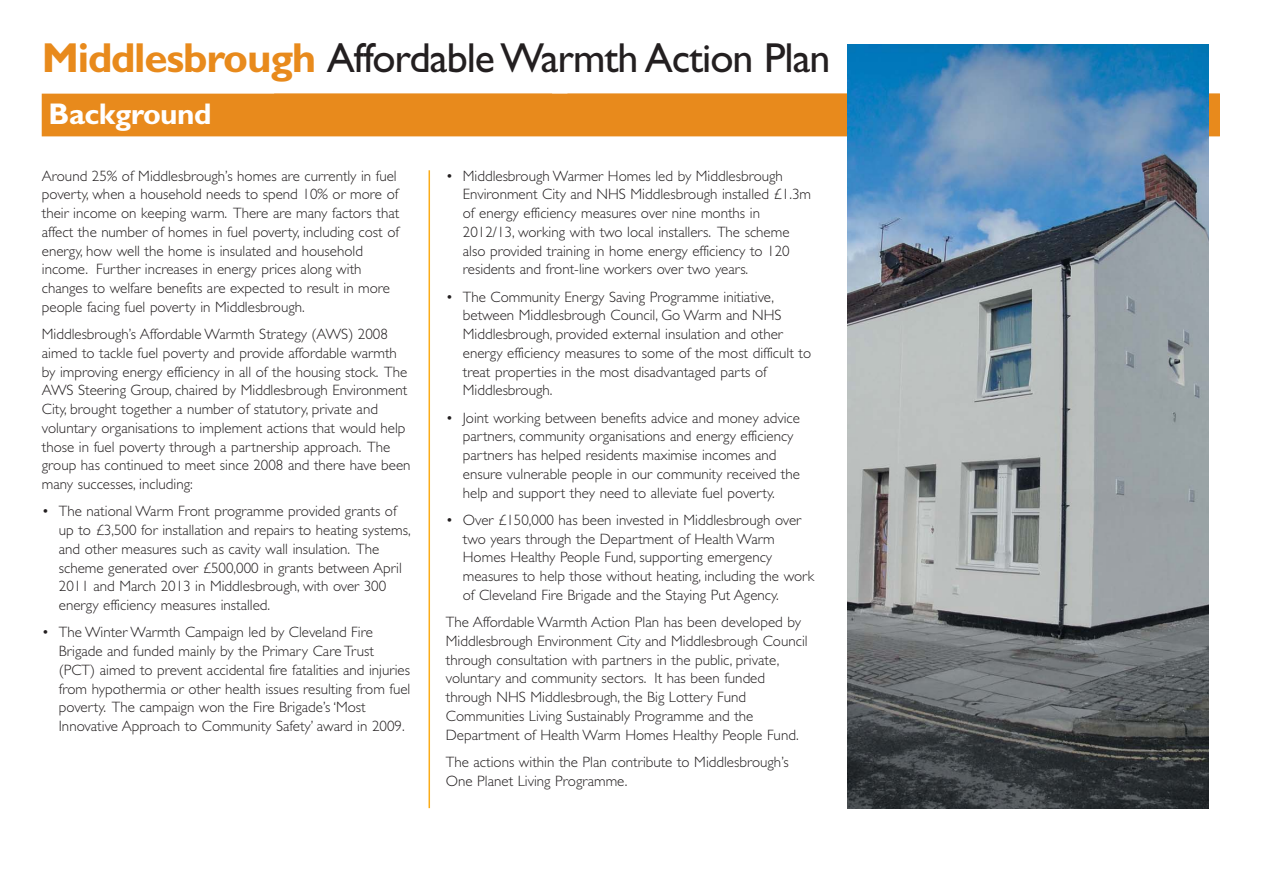
<style>
.page{position:relative;width:1263px;height:893px;background:#fff}
.page>*{position:absolute;margin:0;border:0;box-sizing:border-box;transform-origin:0 0}
.t1{font:42px "Gill Sans";letter-spacing:-.025em;color:#231f20}
.t2{font:700 30px "Gill Sans";letter-spacing:-.015em;color:#fff}
.t3{font:300 15px/18.8px "Gill Sans";color:#231f20}
.s1{font-weight:700;color:#e88a1c}
</style>
<div class="page">
<div style="left:42px;top:94px;width:1177px;height:42px;background:#e88a1c"></div>
<img style="left:848px;top:44px;width:361px;height:764px">
<hr style="left:428px;top:170px;width:2px;height:638px;background:#fbac18">
<h1 class="t1" style="left:42px;top:43px;width:790px"><span class="s1">Middlesbrough</span> Affordable Warmth Action Plan</h1>
<h2 class="t2" style="left:49px;top:103px;width:165px">Background</h2>
<p class="t3" style="left:42px;top:168px;width:359px">Around 25% of Middlesbrough’s homes are currently in fuel poverty, when a household needs to spend 10% or more of their income on keeping warm. There are many factors that affect the number of homes in fuel poverty, including cost of energy, how well the home is insulated and household income. Further increases in energy prices along with changes to welfare benefits are expected to result in more people facing fuel poverty in Middlesbrough.</p>
<p class="t3" style="left:42px;top:326px;width:370px">Middlesbrough’s Affordable Warmth Strategy (AWS) 2008 aimed to tackle fuel poverty and provide affordable warmth by improving energy efficiency in all of the housing stock. The AWS Steering Group, chaired by Middlesbrough Environment City, brought together a number of statutory, private and voluntary organisations to implement actions that would help those in fuel poverty through a partnership approach. The group has continued to meet since 2008 and there have been many successes, including:</p>
<p class="t3" style="left:59px;top:504px;width:353px;text-indent:-17px">• The national Warm Front programme provided grants of up to £3,500 for installation and repairs to heating systems, and other measures such as cavity wall insulation. The scheme generated over £500,000 in grants between April 2011 and March 2013 in Middlesbrough, with over 300 energy efficiency measures installed.</p>
<p class="t3" style="left:59px;top:625px;width:353px;text-indent:-17px">• The Winter Warmth Campaign led by Cleveland Fire Brigade and funded mainly by the Primary Care Trust (PCT) aimed to prevent accidental fire fatalities and injuries from hypothermia or other health issues resulting from fuel poverty. The campaign won the Fire Brigade’s ‘Most Innovative Approach to Community Safety’ award in 2009.</p>
<p class="t3" style="left:463px;top:168px;width:350px;text-indent:-17px">• Middlesbrough Warmer Homes led by Middlesbrough Environment City and NHS Middlesbrough installed £1.3m of energy efficiency measures over nine months in 2012/13, working with two local installers. The scheme also provided training in home energy efficiency to 120 residents and front-line workers over two years.</p>
<p class="t3" style="left:463px;top:289px;width:350px;text-indent:-17px">• The Community Energy Saving Programme initiative, between Middlesbrough Council, Go Warm and NHS Middlesbrough, provided external insulation and other energy efficiency measures to some of the most difficult to treat properties in the most disadvantaged parts of Middlesbrough.</p>
<p class="t3" style="left:463px;top:410px;width:339px;text-indent:-17px">• Joint working between benefits advice and money advice partners, community organisations and energy efficiency partners has helped residents maximise incomes and ensure vulnerable people in our community received the help and support they need to alleviate fuel poverty.</p>
<p class="t3" style="left:463px;top:512px;width:353px;text-indent:-17px">• Over £150,000 has been invested in Middlesbrough over two years through the Department of Health Warm Homes Healthy People Fund, supporting emergency measures to help those without heating, including the work of Cleveland Fire Brigade and the Staying Put Agency.</p>
<p class="t3" style="left:446px;top:614px;width:363px">The Affordable Warmth Action Plan has been developed by Middlesbrough Environment City and Middlesbrough Council through consultation with partners in the public, private, voluntary and community sectors. It has been funded through NHS Middlesbrough, the Big Lottery Fund Communities Living Sustainably Programme and the Department of Health Warm Homes Healthy People Fund.</p>
<p class="t3" style="left:446px;top:754px;width:344px">The actions within the Plan contribute to Middlesbrough’s<br>One Planet Living Programme.</p>
</div>
